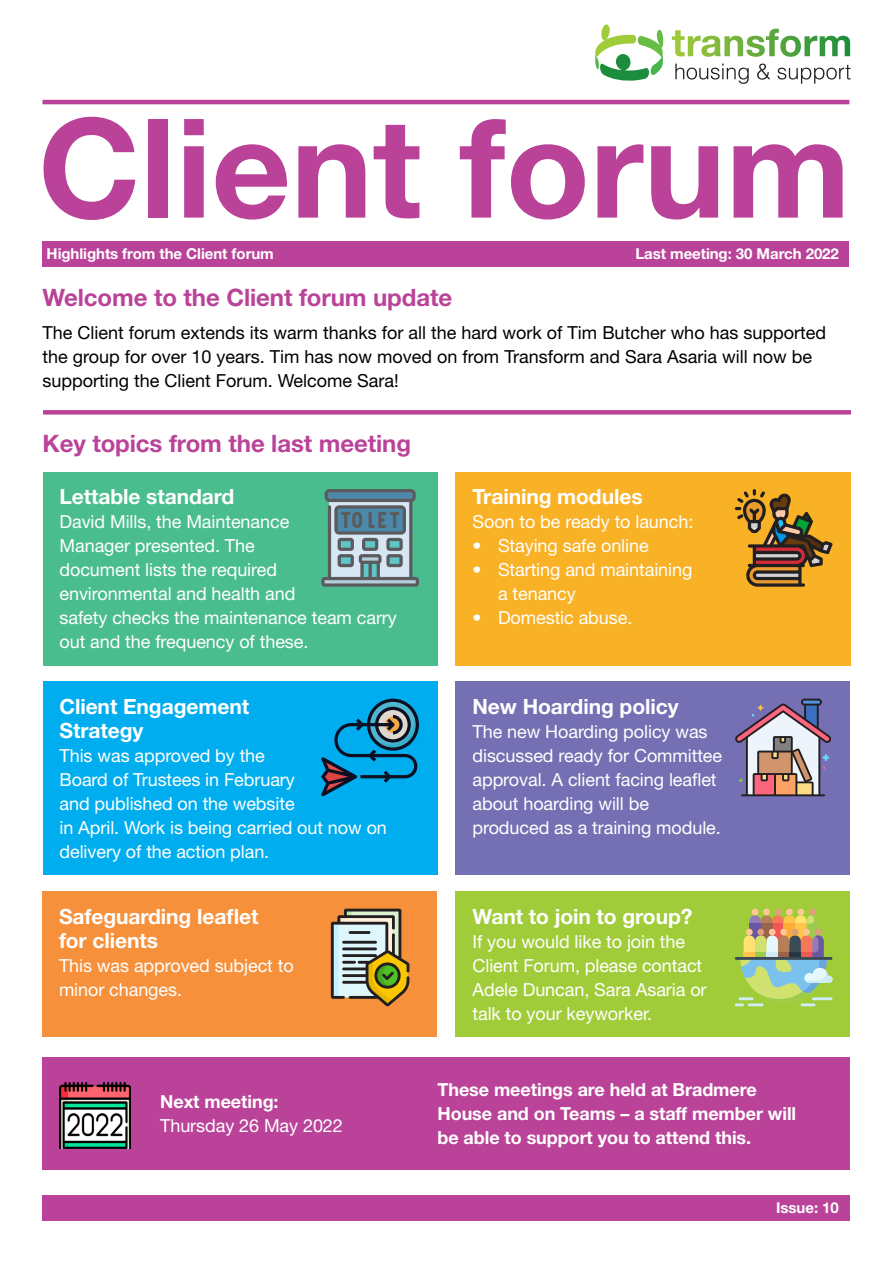
<style>
.page{position:relative;width:893px;height:1263px;background:#fff}
.page>*{position:absolute;margin:0;border:0;box-sizing:border-box;transform-origin:0 0}
.H1__Helv_Bol_84_96pt{font:700 138px "Helvetica Neue LT Std";color:#ba4399}
.H3__Helv_Bol_24_30pt{font:700 24px "Helvetica Neue LT Std";letter-spacing:-.005em;color:#ba4399}
.Bullets__Helv_Reg_12{font:700 21px/24px "Helvetica Neue LT Std";letter-spacing:-.005em;color:#fff}
.Bullets__Helv_Reg_12-2{font:18px/24px "Helvetica Neue LT Std";letter-spacing:-.005em;color:#fff}
.H3__Helv_Bol_24_30pt-2{font:18px/24px "Helvetica Neue LT Std";color:#000}
.Bullets__Helv_Reg_12-3{font:700 18px/24px "Helvetica Neue LT Std";letter-spacing:-.005em;color:#fff}
.H3__Helv_Bol_24_30pt-3{font:700 15px "Helvetica Neue LT Std";letter-spacing:-.005em;color:#fff}
</style>
<div class="page">
<svg style="left:595px;top:24px;width:68px;height:57px"></svg>
<svg style="left:675px;top:64px;width:74px;height:20px"></svg>
<svg style="left:757px;top:64px;width:13px;height:16px"></svg>
<svg style="left:777px;top:65px;width:73px;height:19px"></svg>
<svg style="left:672px;top:29px;width:178px;height:28px"></svg>
<hr style="left:43px;top:100px;width:806px;height:4px;background:#ba4399">
<div style="left:43px;top:1195px;width:807px;height:25px;background:#ba4399"></div>
<div style="left:43px;top:241px;width:806px;height:26px;background:#ba4399"></div>
<div style="left:43px;top:410px;width:808px;height:5px;background:#ba4399"></div>
<div style="left:43px;top:1057px;width:807px;height:112px;background:#ba4399"></div>
<img style="left:60px;top:1081px;width:71px;height:67px">
<div style="left:43px;top:472px;width:394px;height:193px;background:#4abd8f"></div>
<svg style="left:321px;top:489px;width:98px;height:98px;background:#76989d"></svg>
<div style="left:43px;top:682px;width:394px;height:193px;background:#00aeef"></div>
<svg style="left:321px;top:699px;width:98px;height:97px"></svg>
<div style="left:42px;top:892px;width:395px;height:145px;background:#f6903b"></div>
<svg style="left:331px;top:909px;width:78px;height:97px;background:#a49b74"></svg>
<div style="left:455px;top:472px;width:396px;height:193px;background:#f9b226"></div>
<svg style="left:735px;top:489px;width:97px;height:98px"></svg>
<div style="left:455px;top:682px;width:395px;height:193px;background:#756fb3"></div>
<svg style="left:735px;top:699px;width:96px;height:97px"></svg>
<div style="left:455px;top:892px;width:395px;height:145px;background:#a1cc3a"></div>
<svg style="left:735px;top:909px;width:97px;height:97px"></svg>
<p class="H1__Helv_Bol_84_96pt" style="left:38px;top:83px;width:814px">Client forum</p>
<p class="H3__Helv_Bol_24_30pt-3" style="left:47px;top:245px;width:229px">Highlights from the Client forum</p>
<p class="H3__Helv_Bol_24_30pt-3" style="left:635px;top:245px;width:205px">Last meeting: 30 March 2022</p>
<p class="H3__Helv_Bol_24_30pt" style="left:43px;top:283px;width:411px">Welcome to the Client forum update</p>
<p class="H3__Helv_Bol_24_30pt-2" style="left:43px;top:320px;width:785px">The Client forum extends its warm thanks for all the hard work of Tim Butcher who has supported the group for over 10 years. Tim has now moved on from Transform and Sara Asaria will now be supporting the Client Forum. Welcome Sara!</p>
<p class="H3__Helv_Bol_24_30pt" style="left:43px;top:429px;width:370px">Key topics from the last meeting</p>
<p class="Bullets__Helv_Reg_12" style="left:60px;top:484px;width:176px">Lettable standard</p>
<p class="Bullets__Helv_Reg_12-2" style="left:60px;top:509px;width:339px">David Mills, the Maintenance<br>Manager presented. The<br>document lists the required<br>environmental and health and<br>safety checks the maintenance team carry out and the frequency of these.</p>
<p class="Bullets__Helv_Reg_12" style="left:60px;top:694px;width:191px">Client Engagement<br>Strategy</p>
<p class="Bullets__Helv_Reg_12-2" style="left:60px;top:743px;width:329px">This was approved by the<br>Board of Trustees in February<br>and published on the website<br>in April. Work is being carried out now on delivery of the action plan.</p>
<p class="Bullets__Helv_Reg_12" style="left:59px;top:904px;width:201px">Safeguarding leaflet for clients</p>
<p class="Bullets__Helv_Reg_12-2" style="left:59px;top:953px;width:236px">This was approved subject to minor changes.</p>
<p class="Bullets__Helv_Reg_12-3" style="left:160px;top:1089px;width:120px">Next meeting:</p>
<p class="Bullets__Helv_Reg_12-2" style="left:160px;top:1113px;width:184px">Thursday 26 May 2022</p>
<p class="Bullets__Helv_Reg_12" style="left:472px;top:484px;width:172px">Training modules</p>
<p class="Bullets__Helv_Reg_12-2" style="left:472px;top:509px;width:222px">Soon to be ready to launch:</p>
<p class="Bullets__Helv_Reg_12-2" style="left:472px;top:533px;width:178px">• Staying safe online</p>
<p class="Bullets__Helv_Reg_12-2" style="left:498px;top:557px;width:196px;text-indent:-26px">• Starting and maintaining a tenancy</p>
<p class="Bullets__Helv_Reg_12-2" style="left:472px;top:605px;width:161px">• Domestic abuse.</p>
<p class="Bullets__Helv_Reg_12" style="left:472px;top:694px;width:208px">New Hoarding policy</p>
<p class="Bullets__Helv_Reg_12-2" style="left:472px;top:719px;width:251px">The new Hoarding policy was discussed ready for Committee approval. A client facing leaflet about hoarding will be produced as a training module.</p>
<p class="Bullets__Helv_Reg_12" style="left:472px;top:904px;width:221px">Want to join to group?</p>
<p class="Bullets__Helv_Reg_12-2" style="left:472px;top:929px;width:236px">If you would like to join the<br>Client Forum, please contact<br>Adele Duncan, Sara Asaria or talk to your keyworker.</p>
<p class="Bullets__Helv_Reg_12-3" style="left:437px;top:1077px;width:360px">These meetings are held at Bradmere<br>House and on Teams – a staff member will be able to support you to attend this.</p>
<p class="H3__Helv_Bol_24_30pt-3" style="left:776px;top:1198px;width:64px">Issue: 10</p>
</div>
